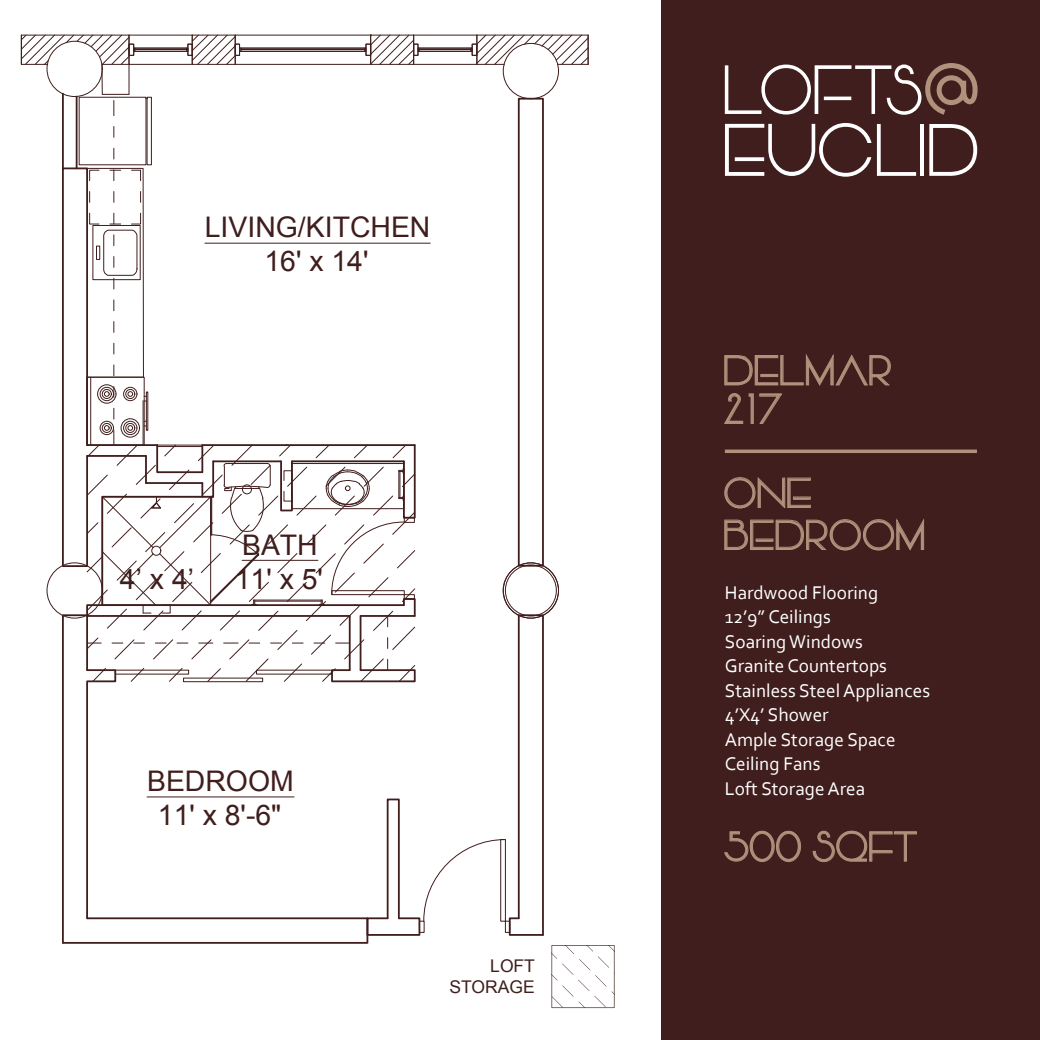
<style>
.page{position:relative;width:1040px;height:1040px;background:#fff}
.page>*{position:absolute;margin:0;border:0;box-sizing:border-box;transform-origin:0 0}
.t1{font:42px/38.5px "Vonique 64";letter-spacing:.02em;color:#af917c}
.t2{font:28.35px/33.9px "Arial";color:#401e1d;text-align:center}
.t3{font:19.25px/24.5px "Corbel";color:#fff}
.t4{font:17.5px/21px "Arial";color:#401e1d;text-align:right}
</style>
<div class="page">
<div style="left:662px;top:0;width:378px;height:1040px;background:#401e1d"></div>
<svg style="left:724px;top:354px;width:167px;height:32px"></svg>
<svg style="left:724px;top:393px;width:58px;height:31px"></svg>
<svg style="left:724px;top:477px;width:87px;height:32px"></svg>
<svg style="left:724px;top:518px;width:200px;height:33px"></svg>
<svg style="left:724px;top:830px;width:77px;height:32px"></svg>
<svg style="left:812px;top:830px;width:105px;height:32px"></svg>
<svg style="left:724px;top:63px;width:253px;height:52px"></svg>
<svg style="left:725px;top:123px;width:146px;height:54px"></svg>
<svg style="left:877px;top:124px;width:39px;height:52px"></svg>
<hr style="left:920px;top:124px;width:4px;height:52px;background:#fff">
<svg style="left:929px;top:124px;width:48px;height:52px"></svg>
<svg style="left:724px;top:449px;width:252px;height:4px"></svg>
<svg style="left:551px;top:945px;width:64px;height:63px"></svg>
<hr style="left:239px;top:48px;width:127px;height:1px;background:#401e1d">
<hr style="left:241px;top:49px;width:124px;height:1px;background:#401e1d">
<hr style="left:134px;top:48px;width:54px;height:1px;background:#401e1d">
<svg style="left:186px;top:34px;width:55px;height:31px"></svg>
<svg style="left:21px;top:34px;width:114px;height:31px"></svg>
<hr style="left:135px;top:49px;width:52px;height:1px;background:#401e1d">
<hr style="left:418px;top:48px;width:54px;height:1px;background:#401e1d">
<svg style="left:364px;top:34px;width:55px;height:31px"></svg>
<hr style="left:419px;top:49px;width:52px;height:1px;background:#401e1d">
<svg style="left:470px;top:34px;width:119px;height:31px"></svg>
<div style="left:503px;top:43px;width:56px;height:56px;border:1px solid #401e1d;border-radius:50%"></div>
<hr style="left:370px;top:35px;width:43px;height:1px;background:#401e1d">
<hr style="left:413px;top:64px;width:64px;height:1px;background:#401e1d">
<hr style="left:235px;top:64px;width:135px;height:1px;background:#401e1d">
<hr style="left:129px;top:35px;width:63px;height:1px;background:#401e1d">
<hr style="left:129px;top:64px;width:63px;height:1px;background:#401e1d">
<hr style="left:235px;top:35px;width:135px;height:1px;background:#401e1d">
<hr style="left:413px;top:35px;width:64px;height:1px;background:#401e1d">
<hr style="left:129px;top:64px;width:1px;height:30px;background:#401e1d">
<hr style="left:101px;top:64px;width:2px;height:30px;background:#401e1d">
<hr style="left:418px;top:51px;width:54px;height:1px;background:#401e1d">
<hr style="left:239px;top:51px;width:127px;height:1px;background:#401e1d">
<hr style="left:134px;top:51px;width:54px;height:1px;background:#401e1d">
<svg style="left:61px;top:94px;width:484px;height:850px"></svg>
<hr style="left:205px;top:243px;width:225px;height:1px;background:#401e1d">
<hr style="left:147px;top:796px;width:147px;height:1px;background:#401e1d">
<hr style="left:242px;top:560px;width:76px;height:1px;background:#401e1d">
<h2 class="t2" style="left:205px;top:210px;width:227px">LIVING/KITCHEN<br>16' x 14'</h2>
<h2 class="t2" style="left:242px;top:527px;width:77px">BATH</h2>
<h2 class="t2" style="left:120px;top:562px;width:76px">4’ x 4’</h2>
<h2 class="t2" style="left:235px;top:561px;width:90px">11' x 5'</h2>
<h2 class="t2" style="left:147px;top:763px;width:148px">BEDROOM<br>11' x 8'-6"</h2>
<p class="t4" style="left:449px;top:955px;width:87px">LOFT<br>STORAGE</p>
<h1 class="t1" style="left:724px;top:355px;width:169px">DELMAR<br>217</h1>
<h1 class="t1" style="left:724px;top:476px;width:202px;line-height:42px">ONE<br>BEDROOM</h1>
<p class="t3" style="left:724px;top:579px;width:207px">Hardwood Flooring<br>12’9” Ceilings<br>Soaring Windows<br>Granite Countertops<br>Stainless Steel Appliances<br>4’X4’ Shower<br>Ample Storage Space<br>Ceiling Fans<br>Loft Storage Area</p>
<h1 class="t1" style="left:724px;top:831px;width:195px">500 SQFT</h1>
</div>
